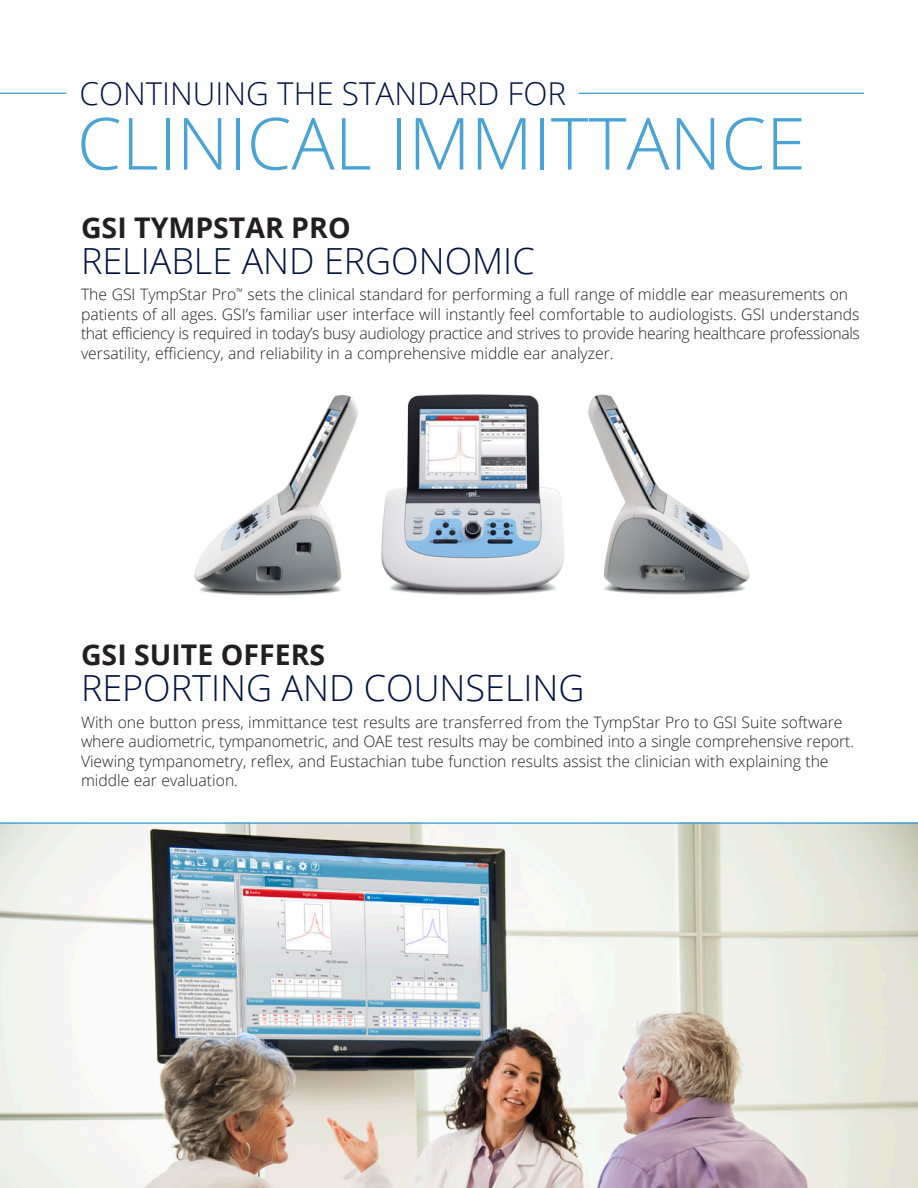
<style>
.page{position:relative;width:918px;height:1188px;background:#fff}
.page>*{position:absolute;margin:0;border:0;box-sizing:border-box;transform-origin:0 0}
.t1{font:300 72px "Open Sans";color:#4aa3d5}
.t2{font:300 36px "Open Sans";color:#001340}
.t3{font:300 31.5px "Open Sans";color:#001340}
.t4{font:700 28.5px "Open Sans";color:#231f20}
.t5{font:300 15.75px/19.5px "Open Sans";color:#231f20}
</style>
<div class="page">
<hr style="left:0;top:93px;width:67px;height:1px;background:#4aa3d5">
<hr style="left:579px;top:93px;width:285px;height:1px;background:#4aa3d5">
<img style="left:0;top:824px;width:918px;height:364px">
<hr style="left:0;top:822px;width:918px;height:2px;background:#4aa3d5">
<img style="left:194px;top:395px;width:164px;height:201px">
<img style="left:588px;top:394px;width:162px;height:201px">
<img style="left:381px;top:394px;width:183px;height:201px">
<p class="t3" style="left:79px;top:72px;width:488px">CONTINUING THE STANDARD FOR</p>
<p class="t1" style="left:77px;top:94px;width:731px">CLINICAL IMMITTANCE</p>
<p class="t4" style="left:81px;top:207px;width:271px">GSI TYMPSTAR PRO</p>
<p class="t2" style="left:81px;top:236px;width:455px">RELIABLE AND ERGONOMIC</p>
<p class="t5" style="left:81px;top:284px;width:780px">The GSI TympStar Pro<sup>™</sup> sets the clinical standard for performing a full range of middle ear measurements on patients of all ages. GSI’s familiar user interface will instantly feel comfortable to audiologists. GSI understands that efficiency is required in today’s busy audiology practice and strives to provide hearing healthcare professionals versatility, efficiency, and reliability in a comprehensive middle ear analyzer.</p>
<p class="t4" style="left:81px;top:635px;width:246px">GSI SUITE OFFERS</p>
<p class="t2" style="left:81px;top:664px;width:505px">REPORTING AND COUNSELING</p>
<p class="t5" style="left:81px;top:712px;width:775px">With one button press, immittance test results are transferred from the TympStar Pro to GSI Suite software where audiometric, tympanometric, and OAE test results may be combined into a single comprehensive report.<br>Viewing tympanometry, reflex, and Eustachian tube function results assist the clinician with explaining the middle ear evaluation.</p>
</div>
